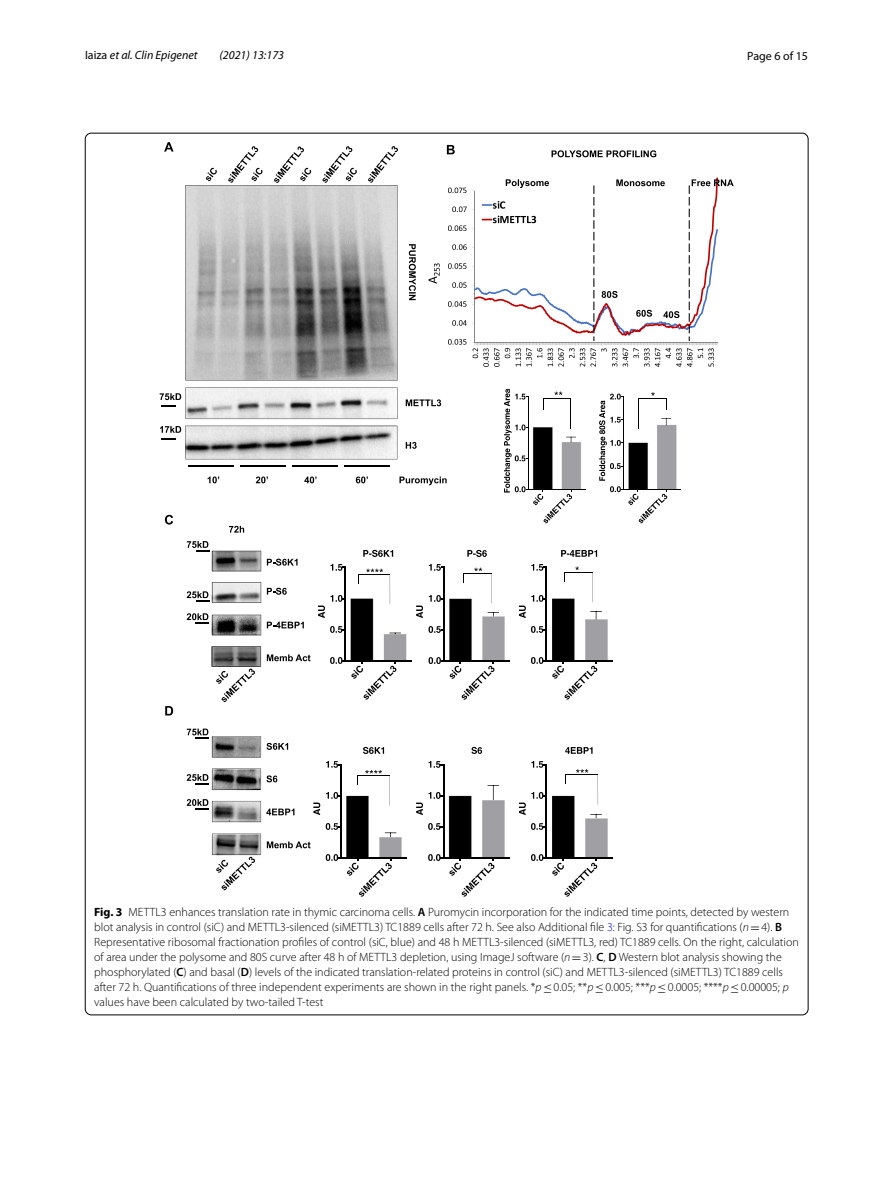
<style>
.page{position:relative;width:893px;height:1187px;background:#fff}
.page>*{position:absolute;margin:0;border:0;box-sizing:border-box;transform-origin:0 0}
.t1{font:300 12px/15px "Myriad Pro";color:#000}
.t2{font:italic 12px "Myriad Pro";color:#000}
.t3{font:12px "Myriad Pro";color:#000}
.s1{font-style:normal}
.s2{font-weight:700}
.s3{font-weight:600}
.s4{color:#00f}
.s5{font-style:italic}
.s6{font-family:"MTSY";font-weight:400}
</style>
<div class="page">
<img style="left:186px;top:252px;width:491px;height:639px">
<svg style="left:590px;top:814px;width:12px;height:4px"></svg>
<hr style="left:546px;top:857px;width:67px;height:1px;background:#000">
<hr style="left:546px;top:764px;width:1px;height:93px;background:#000">
<svg style="left:531px;top:854px;width:67px;height:43px"></svg>
<svg style="left:531px;top:823px;width:15px;height:6px"></svg>
<svg style="left:531px;top:761px;width:16px;height:6px"></svg>
<svg style="left:565px;top:747px;width:28px;height:6px"></svg>
<svg style="left:519px;top:792px;width:27px;height:23px"></svg>
<svg style="left:385px;top:832px;width:11px;height:5px"></svg>
<hr style="left:341px;top:857px;width:66px;height:1px;background:#000">
<hr style="left:341px;top:764px;width:1px;height:93px;background:#000">
<svg style="left:326px;top:854px;width:66px;height:43px"></svg>
<svg style="left:326px;top:823px;width:15px;height:6px"></svg>
<svg style="left:326px;top:792px;width:15px;height:6px"></svg>
<svg style="left:326px;top:761px;width:16px;height:6px"></svg>
<svg style="left:363px;top:746px;width:21px;height:8px"></svg>
<svg style="left:313px;top:802px;width:7px;height:13px"></svg>
<svg style="left:590px;top:611px;width:12px;height:8px"></svg>
<hr style="left:546px;top:660px;width:67px;height:1px;background:#000">
<hr style="left:546px;top:567px;width:1px;height:93px;background:#000">
<svg style="left:531px;top:657px;width:67px;height:43px"></svg>
<svg style="left:531px;top:626px;width:15px;height:6px"></svg>
<svg style="left:531px;top:564px;width:16px;height:6px"></svg>
<svg style="left:561px;top:550px;width:36px;height:6px"></svg>
<svg style="left:519px;top:595px;width:27px;height:23px"></svg>
<svg style="left:487px;top:612px;width:12px;height:4px"></svg>
<hr style="left:444px;top:660px;width:66px;height:1px;background:#000">
<hr style="left:443px;top:567px;width:1px;height:93px;background:#000">
<svg style="left:428px;top:657px;width:67px;height:43px"></svg>
<svg style="left:428px;top:626px;width:15px;height:7px"></svg>
<svg style="left:429px;top:595px;width:14px;height:7px"></svg>
<svg style="left:429px;top:564px;width:15px;height:6px"></svg>
<svg style="left:467px;top:550px;width:20px;height:7px"></svg>
<svg style="left:416px;top:605px;width:7px;height:13px"></svg>
<hr style="left:592px;top:572px;width:1px;height:30px;background:#000">
<svg style="left:564px;top:566px;width:29px;height:16px"></svg>
<svg style="left:267px;top:587px;width:20px;height:7px"></svg>
<svg style="left:267px;top:621px;width:37px;height:7px"></svg>
<svg style="left:267px;top:558px;width:31px;height:7px"></svg>
<svg style="left:267px;top:654px;width:44px;height:7px"></svg>
<svg style="left:229px;top:526px;width:15px;height:6px"></svg>
<svg style="left:187px;top:541px;width:74px;height:30px"></svg>
<svg style="left:187px;top:582px;width:74px;height:20px"></svg>
<svg style="left:187px;top:613px;width:74px;height:22px"></svg>
<svg style="left:212px;top:833px;width:49px;height:57px"></svg>
<svg style="left:187px;top:799px;width:107px;height:23px"></svg>
<svg style="left:187px;top:728px;width:101px;height:29px"></svg>
<svg style="left:267px;top:841px;width:44px;height:7px"></svg>
<hr style="left:358px;top:775px;width:32px;height:1px;background:#000">
<hr style="left:390px;top:775px;width:1px;height:30px;background:#000">
<svg style="left:365px;top:770px;width:17px;height:3px"></svg>
<hr style="left:566px;top:774px;width:32px;height:1px;background:#000">
<hr style="left:598px;top:774px;width:1px;height:30px;background:#000">
<svg style="left:576px;top:769px;width:12px;height:3px"></svg>
<svg style="left:187px;top:768px;width:90px;height:21px"></svg>
<svg style="left:389px;top:632px;width:12px;height:2px"></svg>
<hr style="left:345px;top:660px;width:67px;height:1px;background:#000">
<hr style="left:345px;top:567px;width:1px;height:93px;background:#000">
<svg style="left:330px;top:657px;width:67px;height:43px"></svg>
<svg style="left:330px;top:626px;width:15px;height:6px"></svg>
<svg style="left:330px;top:564px;width:16px;height:6px"></svg>
<svg style="left:363px;top:550px;width:30px;height:7px"></svg>
<svg style="left:318px;top:595px;width:27px;height:23px"></svg>
<hr style="left:359px;top:574px;width:31px;height:1px;background:#000">
<hr style="left:390px;top:574px;width:1px;height:30px;background:#000">
<svg style="left:366px;top:568px;width:17px;height:4px"></svg>
<hr style="left:491px;top:573px;width:1px;height:30px;background:#000">
<svg style="left:463px;top:567px;width:29px;height:16px"></svg>
<svg style="left:487px;top:785px;width:12px;height:15px"></svg>
<hr style="left:444px;top:857px;width:66px;height:1px;background:#000">
<hr style="left:443px;top:764px;width:1px;height:93px;background:#000">
<svg style="left:428px;top:854px;width:67px;height:43px"></svg>
<svg style="left:428px;top:823px;width:15px;height:6px"></svg>
<svg style="left:428px;top:761px;width:16px;height:6px"></svg>
<svg style="left:471px;top:746px;width:11px;height:8px"></svg>
<svg style="left:416px;top:792px;width:27px;height:23px"></svg>
<svg style="left:447px;top:145px;width:8px;height:9px"></svg>
<svg style="left:165px;top:515px;width:8px;height:9px"></svg>
<svg style="left:164px;top:142px;width:10px;height:9px"></svg>
<svg style="left:165px;top:706px;width:8px;height:9px"></svg>
<svg style="left:551px;top:150px;width:105px;height:7px"></svg>
<svg style="left:448px;top:177px;width:286px;height:190px"></svg>
<svg style="left:428px;top:263px;width:12px;height:20px"></svg>
<svg style="left:186px;top:146px;width:212px;height:234px;background:#b5b5b5"></svg>
<svg style="left:208px;top:476px;width:160px;height:7px"></svg>
<svg style="left:399px;top:476px;width:48px;height:9px"></svg>
<svg style="left:409px;top:244px;width:7px;height:56px"></svg>
<svg style="left:406px;top:399px;width:35px;height:7px"></svg>
<svg style="left:406px;top:442px;width:11px;height:7px"></svg>
<svg style="left:160px;top:425px;width:237px;height:34px;background:#bfbfbf"></svg>
<svg style="left:160px;top:387px;width:237px;height:32px"></svg>
<hr style="left:292px;top:466px;width:46px;height:1px;background:#000">
<hr style="left:344px;top:466px;width:46px;height:1px;background:#000">
<hr style="left:188px;top:466px;width:46px;height:1px;background:#000">
<hr style="left:240px;top:466px;width:46px;height:1px;background:#000">
<svg style="left:212px;top:646px;width:49px;height:56px"></svg>
<hr style="left:528px;top:489px;width:57px;height:1px;background:#000">
<svg style="left:661px;top:418px;width:10px;height:7px"></svg>
<hr style="left:623px;top:489px;width:58px;height:1px;background:#000">
<hr style="left:623px;top:396px;width:1px;height:93px;background:#000">
<svg style="left:610px;top:486px;width:57px;height:37px"></svg>
<svg style="left:599px;top:393px;width:25px;height:87px"></svg>
<svg style="left:504px;top:389px;width:72px;height:134px"></svg>
<hr style="left:638px;top:398px;width:1px;height:31px;background:#000">
<svg style="left:638px;top:392px;width:29px;height:18px"></svg>
<p class="t2" style="left:85px;top:48px;width:114px"><span class="s1">Iaiza</span> et al. Clin Epigenet</p>
<p class="t2" style="left:219px;top:48px;width:66px">(2021) 13:173</p>
<p class="t3" style="left:747px;top:48px;width:62px">Page 6 of 15</p>
<p class="t1" style="left:94px;top:904px;width:706px"><span class="s2">Fig. 3</span> METTL3 enhances translation rate in thymic carcinoma cells. <span class="s3">A</span> Puromycin incorporation for the indicated time points, detected by western blot analysis in control (siC) and METTL3-silenced (siMETTL3) TC1889 cells after 72 h. See also Additional file <span class="s4">3</span>: Fig. S3 for quantifications (<span class="s5">n</span><span class="s6">=</span>4). <span class="s3">B </span>Representative ribosomal fractionation profiles of control (siC, blue) and 48 h METTL3-silenced (siMETTL3, red) TC1889 cells. On the right, calculation of area under the polysome and 80S curve after 48 h of METTL3 depletion, using ImageJ software (<span class="s5">n</span><span class="s6">=</span>3). <span class="s3">C</span>, <span class="s3">D</span> Western blot analysis showing the phosphorylated (<span class="s3">C</span>) and basal (<span class="s3">D</span>) levels of the indicated translation-related proteins in control (siC) and METTL3-silenced (siMETTL3) TC1889 cells after 72 h. Quantifications of three independent experiments are shown in the right panels. *<span class="s5">p</span><span class="s6">≤</span>0.05; **<span class="s5">p</span><span class="s6">≤</span>0.005; ***<span class="s5">p</span><span class="s6">≤</span>0.0005; ****<span class="s5">p</span><span class="s6">≤</span>0.00005; <span class="s5">p </span>values have been calculated by two-tailed T-test</p>
</div>
